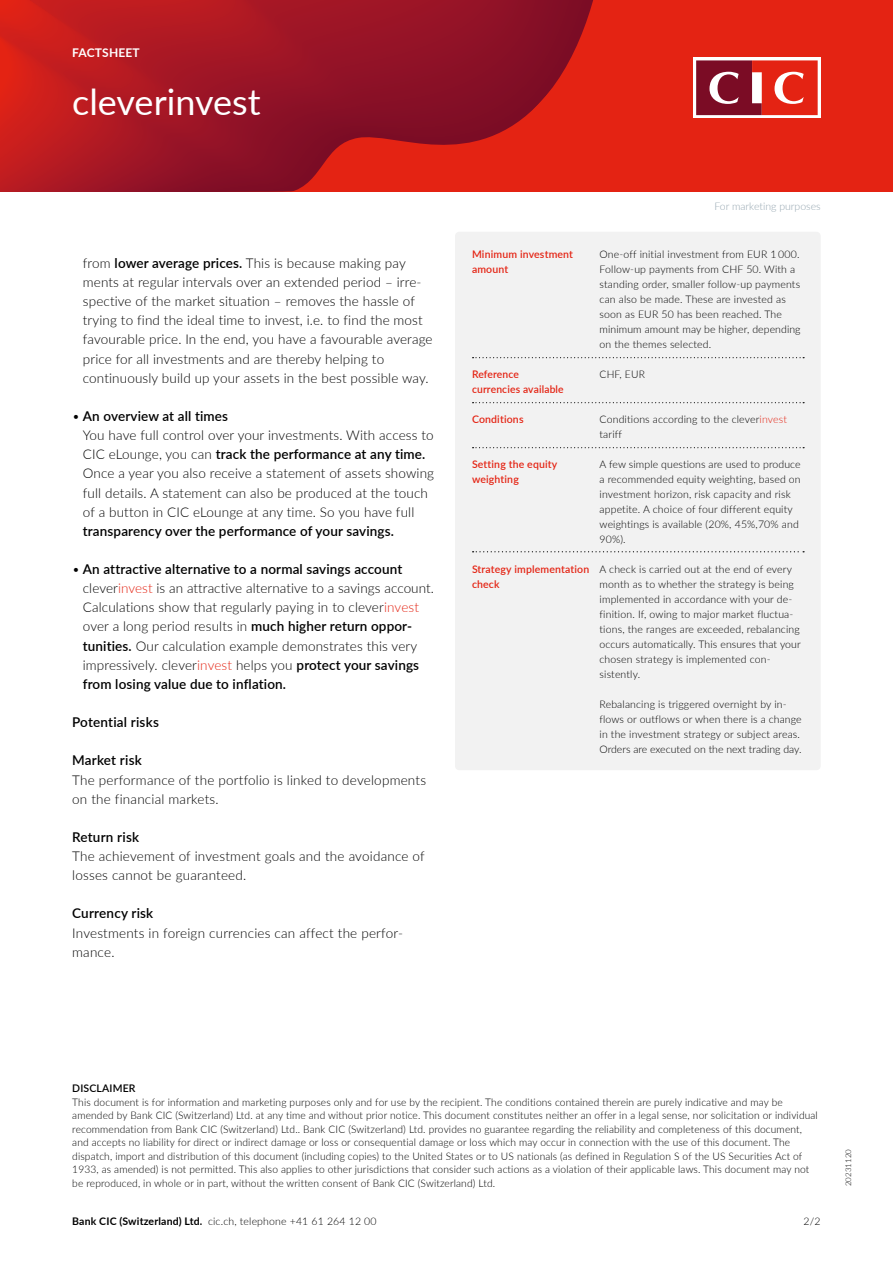
<style>
.page{position:relative;width:893px;height:1263px;background:#fff}
.page>*{position:absolute;margin:0;border:0;box-sizing:border-box;transform-origin:0 0}
.t1{font:36px "Lato";color:#fff}
.t2{font:300 13.5px/19.2px "Lato";letter-spacing:.01em;color:#000}
.t3{font:600 13.5px "Lato";letter-spacing:.01em;color:#000}
.t4{font:700 12px "Lato";letter-spacing:.015em;color:#fff}
.t5{font:300 10.5px/15px "Lato";letter-spacing:.015em;color:#000}
.t6{font:600 10.5px "Lato";letter-spacing:.015em;color:#e42313}
.t7{font:300 10.5px "Lato";color:#95a6b0}
.t8{font:600 10.5px "Lato";letter-spacing:.015em;color:#000}
.t9{font:300 7.8px "Lato";letter-spacing:.015em;color:#000}
.s1{font-weight:600}
.s2{color:#e42313}
.s3{font-weight:600;color:#e42313}
.s4{font-weight:700}
</style>
<div class="page">
<svg style="left:0;top:0;width:893px;height:191px;background:#d51f15"></svg>
<svg style="left:0;top:0;width:482px;height:191px;background:#a81722"></svg>
<svg style="left:693px;top:57px;width:128px;height:61px"></svg>
<svg style="left:696px;top:60px;width:122px;height:55px;background:#bb3b3e"></svg>
<div style="left:455px;top:232px;width:366px;height:538px;background:#f2f2f2;border-radius:4px"></div>
<svg style="left:473px;top:357px;width:331px;height:1px"></svg>
<svg style="left:473px;top:402px;width:331px;height:1px"></svg>
<svg style="left:473px;top:447px;width:331px;height:1px"></svg>
<svg style="left:473px;top:551px;width:331px;height:1px"></svg>
<p class="t4" style="left:72px;top:44px;width:69px">FACTSHEET</p>
<h1 class="t1" style="left:72px;top:76px;width:190px">cleverinvest</h1>
<p class="t2" style="left:83px;top:253px;width:351px">from <span class="s1">lower average prices.</span> This is because making pay ments at regular intervals over an extended period – irre&shy;spective of the market situation – removes the hassle of trying to find the ideal time to invest, i.e. to find the most favourable price. In the end, you have a favourable average price for all investments and are thereby helping to continuously build up your assets in the best possible way.</p>
<p class="t2" style="left:83px;top:406px;width:353px;text-indent:-11px">• <span class="s1">An overview at all times<br></span>You have full control over your investments. With access to CIC eLounge, you can <span class="s1">track the performance at any time.<br></span>Once a year you also receive a statement of assets showing full details. A statement can also be produced at the touch of a button in CIC eLounge at any time. So you have full</p>
<p class="t3" style="left:83px;top:521px;width:313px">transparency over the performance of your savings.</p>
<p class="t2" style="left:83px;top:559px;width:353px;text-indent:-11px">• <span class="s1">An attractive alternative to a normal savings account </span>clever<span class="s2">invest</span> is an attractive alternative to a savings account.<br>Calculations show that regularly paying in to clever<span class="s2">invest </span>over a long period results in <span class="s1">much higher return oppor&shy;tunities.</span> Our calculation example demonstrates this very impressively. clever<span class="s2">invest</span> helps you <span class="s1">protect your savings from losing value due to inflation.</span></p>
<p class="t3" style="left:72px;top:712px;width:88px">Potential risks</p>
<p class="t3" style="left:72px;top:751px;width:71px">Market risk</p>
<p class="t2" style="left:72px;top:769px;width:355px">The performance of the portfolio is linked to developments on the financial markets.</p>
<p class="t3" style="left:72px;top:827px;width:68px">Return risk</p>
<p class="t2" style="left:72px;top:846px;width:354px">The achievement of investment goals and the avoidance of losses cannot be guaranteed.</p>
<p class="t3" style="left:72px;top:904px;width:83px">Currency risk</p>
<p class="t2" style="left:72px;top:923px;width:332px">Investments in foreign currencies can affect the perfor&shy;mance.</p>
<p class="t7" style="left:714px;top:199px;width:108px">For marketing purposes</p>
<p class="t6" style="left:472px;top:246px;width:103px">Minimum investment</p>
<p class="t5" style="left:600px;top:246px;width:201px">One-off initial investment from EUR 1 000.</p>
<p class="t6" style="left:472px;top:261px;width:38px">amount</p>
<p class="t5" style="left:600px;top:261px;width:203px">Follow-up payments from CHF 50. With a standing order, smaller follow-up payments can also be made. These are invested as soon as EUR 50 has been reached. The minimum amount may be higher, depending on the themes selected.</p>
<p class="t6" style="left:472px;top:366px;width:48px">Reference</p>
<p class="t5" style="left:600px;top:366px;width:47px">CHF, EUR</p>
<p class="t6" style="left:472px;top:381px;width:93px">currencies available</p>
<p class="t6" style="left:472px;top:411px;width:53px">Conditions</p>
<p class="t5" style="left:600px;top:411px;width:189px">Conditions according to the clever<span class="s2">invest </span>tariff</p>
<p class="t6" style="left:472px;top:456px;width:87px">Setting the equity</p>
<p class="t5" style="left:600px;top:456px;width:203px">A few simple questions are used to produce</p>
<p class="t6" style="left:472px;top:471px;width:48px">weighting</p>
<p class="t5" style="left:600px;top:471px;width:203px">a recommended equity weighting, based on investment horizon, risk capacity and risk appetite. A choice of four different equity weightings is available (20%, 45%,70% and 90%).</p>
<p class="t5" style="left:472px;top:561px;width:321px"><span class="s3">Strategy implementation</span> A check is carried out at the end of every <span class="s3">check</span></p>
<p class="t5" style="left:600px;top:576px;width:203px">month as to whether the strategy is being implemented in accordance with your de&shy;finition. If, owing to major market fluctua&shy;tions, the ranges are exceeded, rebalancing occurs automatically. This ensures that your chosen strategy is implemented con&shy;sistently.</p>
<p class="t5" style="left:599px;top:696px;width:204px">Rebalancing is triggered overnight by in&shy;flows or outflows or when there is a change in the investment strategy or subject areas.<br>Orders are executed on the next trading day.</p>
<p class="t8" style="left:72px;top:1081px;width:65px">DISCLAIMER</p>
<p class="t5" style="left:72px;top:1095px;width:747px;line-height:13.5px">This document is for information and marketing purposes only and for use by the recipient. The conditions contained therein are purely indicative and may be amended by Bank CIC (Switzerland) Ltd. at any time and without prior notice. This document constitutes neither an offer in a legal sense, nor solicitation or individual recommendation from Bank CIC (Switzerland) Ltd.. Bank CIC (Switzerland) Ltd. provides no guarantee regarding the reliability and completeness of this document, and accepts no liability for direct or indirect damage or loss or consequential damage or loss which may occur in connection with the use of this document. The dispatch, import and distribution of this document (including copies) to the United States or to US nationals (as defined in Regulation S of the US Securities Act of 1933, as amended) is not permitted. This also applies to other jurisdictions that consider such actions as a violation of their applicable laws. This document may not be reproduced, in whole or in part, without the written consent of Bank CIC (Switzerland) Ltd.</p>
<p class="t5" style="left:72px;top:1213px;width:306px"><span class="s4">Bank CIC (Switzerland) Ltd.</span> cic.ch, telephone +41 61 264 12 00</p>
<p class="t5" style="left:804px;top:1213px;width:19px">2/2</p>
<p class="t9" style="left:843px;top:1186px;width:39px;rotate:-90deg">20231120</p>
</div>
